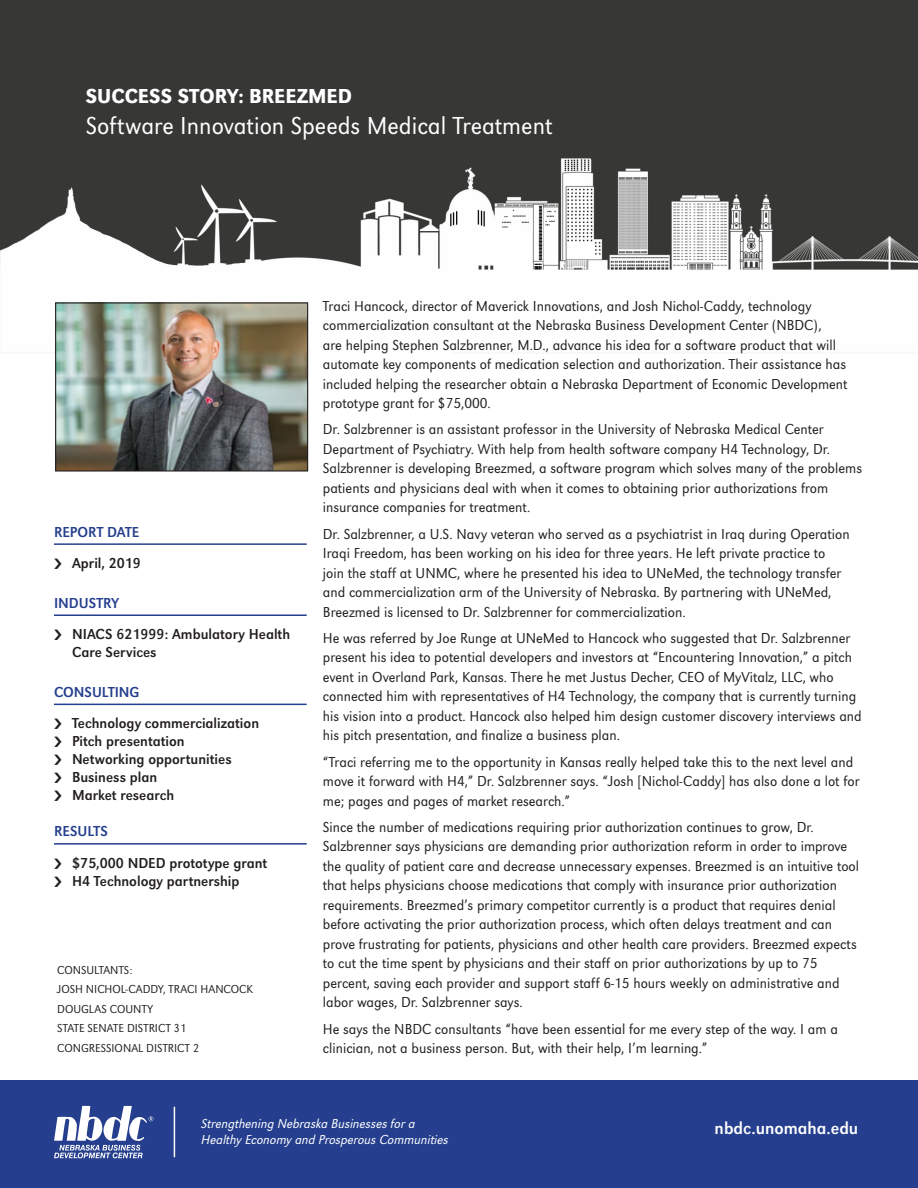
<style>
.page{position:relative;width:918px;height:1188px;background:#fff}
.page>*{position:absolute;margin:0;border:0;box-sizing:border-box;transform-origin:0 0}
.t1{font:300 25.5px "URW Grotesk Nar";color:#fff}
.t2{font:500 21px "URW Grotesk Nar";color:#fff}
.t3{font:18px "URW Grotesk Nar";color:#fff}
.t4{font:300 15px/19.5px "URW Grotesk Nar";color:#231f20}
.t5{font:15px/18px "URW Grotesk Nar";color:#231f20}
.t6{font:15px "URW Grotesk Nar";color:#253f8e}
.t7{font:italic 300 13.5px/16.5px "URW Grotesk Nar";color:#fff}
.t8{font:300 12px/19.5px "URW Grotesk Nar";color:#231f20}
</style>
<div class="page">
<img style="left:0;top:0;width:918px;height:353px">
<div style="left:0;top:1080px;width:918px;height:108px;background:#253f8e"></div>
<hr style="left:54px;top:543px;width:253px;height:2px;background:#253f8e">
<hr style="left:54px;top:614px;width:253px;height:2px;background:#253f8e">
<hr style="left:54px;top:704px;width:253px;height:1px;background:#253f8e">
<hr style="left:54px;top:843px;width:253px;height:2px;background:#253f8e">
<img style="left:57px;top:304px;width:249px;height:166px">
<div style="left:55px;top:302px;width:253px;height:170px;border:1px solid #231f20"></div>
<svg style="left:54px;top:1106px;width:99px;height:52px"></svg>
<hr style="left:174px;top:1107px;width:1px;height:50px;background:#fff">
<h2 class="t2" style="left:86px;top:84px;width:268px">SUCCESS STORY: BREEZMED</h2>
<h1 class="t1" style="left:86px;top:111px;width:468px">Software Innovation Speeds Medical Treatment</h1>
<p class="t6" style="left:54px;top:523px;width:87px">REPORT DATE</p>
<p class="t5" style="left:72px;top:554px;width:70px">April, 2019</p>
<p class="t6" style="left:54px;top:594px;width:67px">INDUSTRY</p>
<p class="t5" style="left:72px;top:625px;width:220px">NIACS 621999: Ambulatory Health<br>Care Services</p>
<p class="t6" style="left:54px;top:683px;width:87px">CONSULTING</p>
<p class="t5" style="left:72px;top:715px;width:189px">Technology commercialization<br>Pitch presentation<br>Networking opportunities<br>Business plan<br>Market research</p>
<p class="t6" style="left:54px;top:823px;width:55px">RESULTS</p>
<p class="t5" style="left:72px;top:854px;width:197px">$75,000 NDED prototype grant<br>H4 Technology partnership</p>
<p class="t8" style="left:57px;top:960px;width:197px">CONSULTANTS:<br>JOSH NICHOL-CADDY, TRACI HANCOCK<br>DOUGLAS COUNTY<br>STATE SENATE DISTRICT 31<br>CONGRESSIONAL DISTRICT 2</p>
<p class="t4" style="left:323px;top:296px;width:526px">Traci Hancock, director of Maverick Innovations, and Josh Nichol-Caddy, technology commercialization consultant at the Nebraska Business Development Center (NBDC),<br>are helping Stephen Salzbrenner, M.D., advance his idea for a software product that will automate key components of medication selection and authorization. Their assistance has included helping the researcher obtain a Nebraska Department of Economic Development prototype grant for $75,000.</p>
<p class="t4" style="left:323px;top:420px;width:541px">Dr. Salzbrenner is an assistant professor in the University of Nebraska Medical Center Department of Psychiatry. With help from health software company H4 Technology, Dr.<br>Salzbrenner is developing Breezmed, a software program which solves many of the problems patients and physicians deal with when it comes to obtaining prior authorizations from insurance companies for treatment.</p>
<p class="t4" style="left:323px;top:524px;width:528px">Dr. Salzbrenner, a U.S. Navy veteran who served as a psychiatrist in Iraq during Operation Iraqi Freedom, has been working on his idea for three years. He left private practice to join the staff at UNMC, where he presented his idea to UNeMed, the technology transfer and commercialization arm of the University of Nebraska. By partnering with UNeMed, Breezmed is licensed to Dr. Salzbrenner for commercialization.</p>
<p class="t4" style="left:323px;top:628px;width:540px">He was referred by Joe Runge at UNeMed to Hancock who suggested that Dr. Salzbrenner present his idea to potential developers and investors at “Encountering Innovation,” a pitch event in Overland Park, Kansas. There he met Justus Decher, CEO of MyVitalz, LLC, who connected him with representatives of H4 Technology, the company that is currently turning his vision into a product. Hancock also helped him design customer discovery interviews and his pitch presentation, and finalize a business plan.</p>
<p class="t4" style="left:323px;top:752px;width:538px">“Traci referring me to the opportunity in Kansas really helped take this to the next level and move it forward with H4,” Dr. Salzbrenner says. “Josh [Nichol-Caddy] has also done a lot for me; pages and pages of market research.”</p>
<p class="t4" style="left:323px;top:817px;width:538px">Since the number of medications requiring prior authorization continues to grow, Dr.<br>Salzbrenner says physicians are demanding prior authorization reform in order to improve the quality of patient care and decrease unnecessary expenses. Breezmed is an intuitive tool that helps physicians choose medications that comply with insurance prior authorization requirements. Breezmed’s primary competitor currently is a product that requires denial before activating the prior authorization process, which often delays treatment and can prove frustrating for patients, physicians and other health care providers. Breezmed expects to cut the time spent by physicians and their staff on prior authorizations by up to 75 percent, saving each provider and support staff 6-15 hours weekly on administrative and labor wages, Dr. Salzbrenner says.</p>
<p class="t4" style="left:323px;top:1019px;width:516px">He says the NBDC consultants “have been essential for me every step of the way. I am a clinician, not a business person. But, with their help, I’m learning.”</p>
<p class="t7" style="left:202px;top:1115px;width:249px">Strengthening Nebraska Businesses for a<br>Healthy Economy and Prosperous Communities</p>
<p class="t3" style="left:715px;top:1118px;width:145px">nbdc.unomaha.edu</p>
</div>
